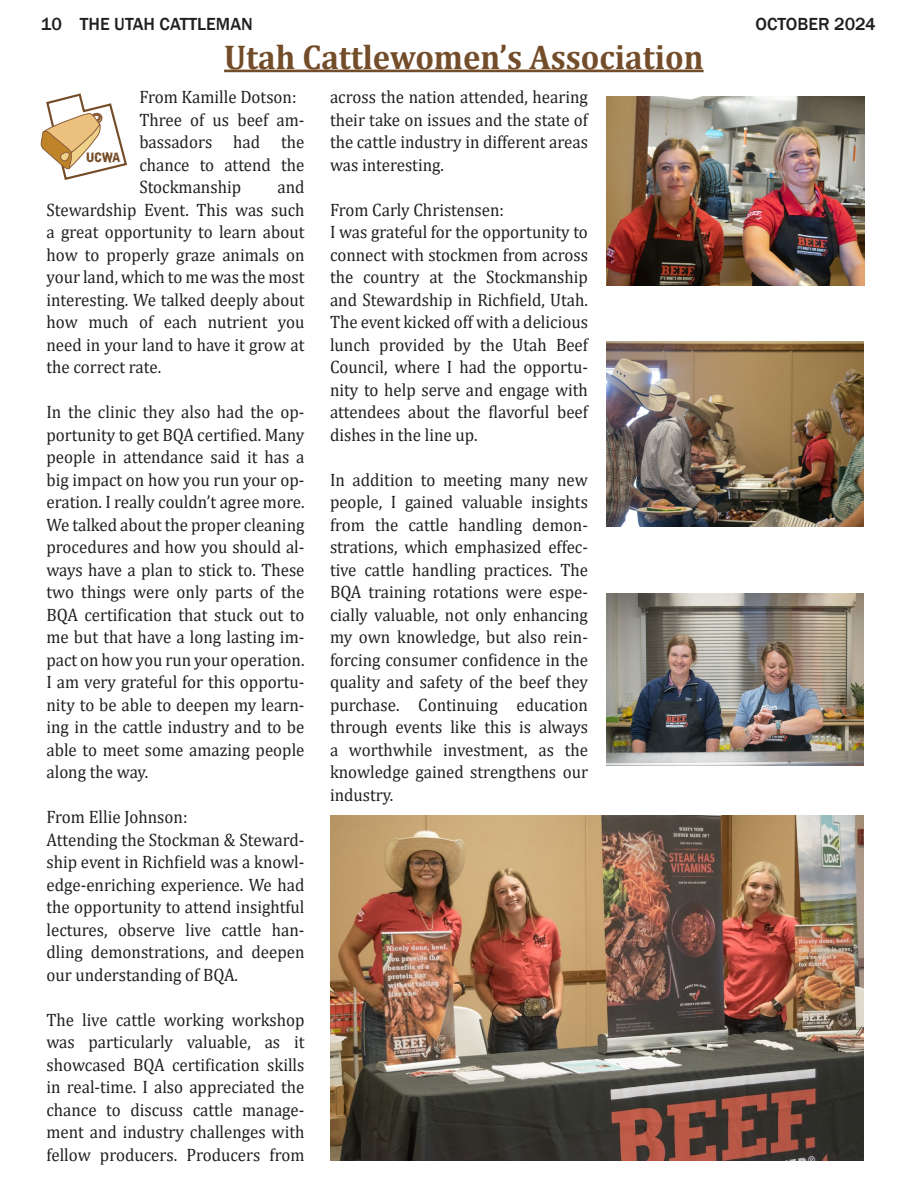
<style>
.page{position:relative;width:918px;height:1188px;background:#fff}
.page>*{position:absolute;margin:0;border:0;box-sizing:border-box;transform-origin:0 0}
.t1{font:700 34.5px "Cambria";color:#734c29;scale:.95 1}
.t2{font:18px/22.5px "Cambria";color:#231f20;text-align:justify;scale:.94 1}
.t3{font:500 18px "Franklin Gothic";color:#231f20}
.t4{font:700 13.35px "I.F.C.LOSBANDITOS";color:#744c27}
</style>
<div class="page">
<hr style="left:224px;top:70px;width:480px;height:2px;background:#734c29">
<svg style="left:41px;top:93px;width:87px;height:87px"></svg>
<img style="left:330px;top:816px;width:534px;height:344px">
<img style="left:606px;top:593px;width:258px;height:172px">
<img style="left:606px;top:341px;width:258px;height:186px">
<img style="left:606px;top:97px;width:258px;height:189px">
<p class="t3" style="left:41px;top:13px;width:213px">10 THE UTAH CATTLEMAN</p>
<p class="t3" style="left:755px;top:13px;width:122px">OCTOBER 2024</p>
<p class="t1" style="left:224px;top:33px;width:506px">Utah Cattlewomen’s Association</p>
<p class="t2" style="left:139px;top:86px;width:169px">From Kamille Dotson:</p>
<p class="t2" style="left:139px;top:109px;width:177px">Three of us beef am&shy;bassadors had the chance to attend the Stockmanship</p>
<p class="t2" style="left:330px;top:86px;width:276px">across the nation attended, hearing their take on issues and the state of the cattle industry in different areas was interesting.</p>
<p class="t2" style="left:330px;top:199px;width:187px">From Carly Christensen:</p>
<p class="t2" style="left:330px;top:221px;width:276px">I was grateful for the opportunity to connect with stockmen from across the country at the Stockmanship and Stewardship in Richfield, Utah.<br>The event kicked off with a delicious lunch provided by the Utah Beef Council, where I had the opportu&shy;nity to help serve and engage with attendees about the flavorful beef dishes in the line up.</p>
<p class="t2" style="left:330px;top:469px;width:276px">In addition to meeting many new people, I gained valuable insights from the cattle handling demon&shy;strations, which emphasized effec&shy;tive cattle handling practices. The BQA training rotations were espe&shy;cially valuable, not only enhancing my own knowledge, but also rein&shy;forcing consumer confidence in the quality and safety of the beef they purchase. Continuing education through events like this is always a worthwhile investment, as the knowledge gained strengthens our industry.</p>
<p class="t4" style="left:87px;top:151px;width:36px">UCWA</p>
<p class="t2" style="left:46px;top:176px;width:276px;text-indent:231px">and Stewardship Event. This was such a great opportunity to learn about how to properly graze animals on your land, which to me was the most interesting. We talked deeply about how much of each nutrient you need in your land to have it grow at the correct rate.</p>
<p class="t2" style="left:46px;top:401px;width:276px">In the clinic they also had the op&shy;portunity to get BQA certified. Many people in attendance said it has a big impact on how you run your op&shy;eration. I really couldn’t agree more.<br>We talked about the proper cleaning procedures and how you should al&shy;ways have a plan to stick to. These two things were only parts of the BQA certification that stuck out to me but that have a long lasting im&shy;pact on how you run your operation.<br>I am very grateful for this opportu&shy;nity to be able to deepen my learn&shy;ing in the cattle industry and to be able to meet some amazing people along the way.</p>
<p class="t2" style="left:46px;top:806px;width:151px">From Ellie Johnson:</p>
<p class="t2" style="left:46px;top:829px;width:276px">Attending the Stockman &amp; Steward&shy;ship event in Richfield was a knowl&shy;edge-enriching experience. We had the opportunity to attend insightful lectures, observe live cattle han&shy;dling demonstrations, and deepen our understanding of BQA.</p>
<p class="t2" style="left:46px;top:1009px;width:276px">The live cattle working workshop was particularly valuable, as it showcased BQA certification skills in real-time. I also appreciated the chance to discuss cattle manage&shy;ment and industry challenges with fellow producers. Producers from</p>
</div>
